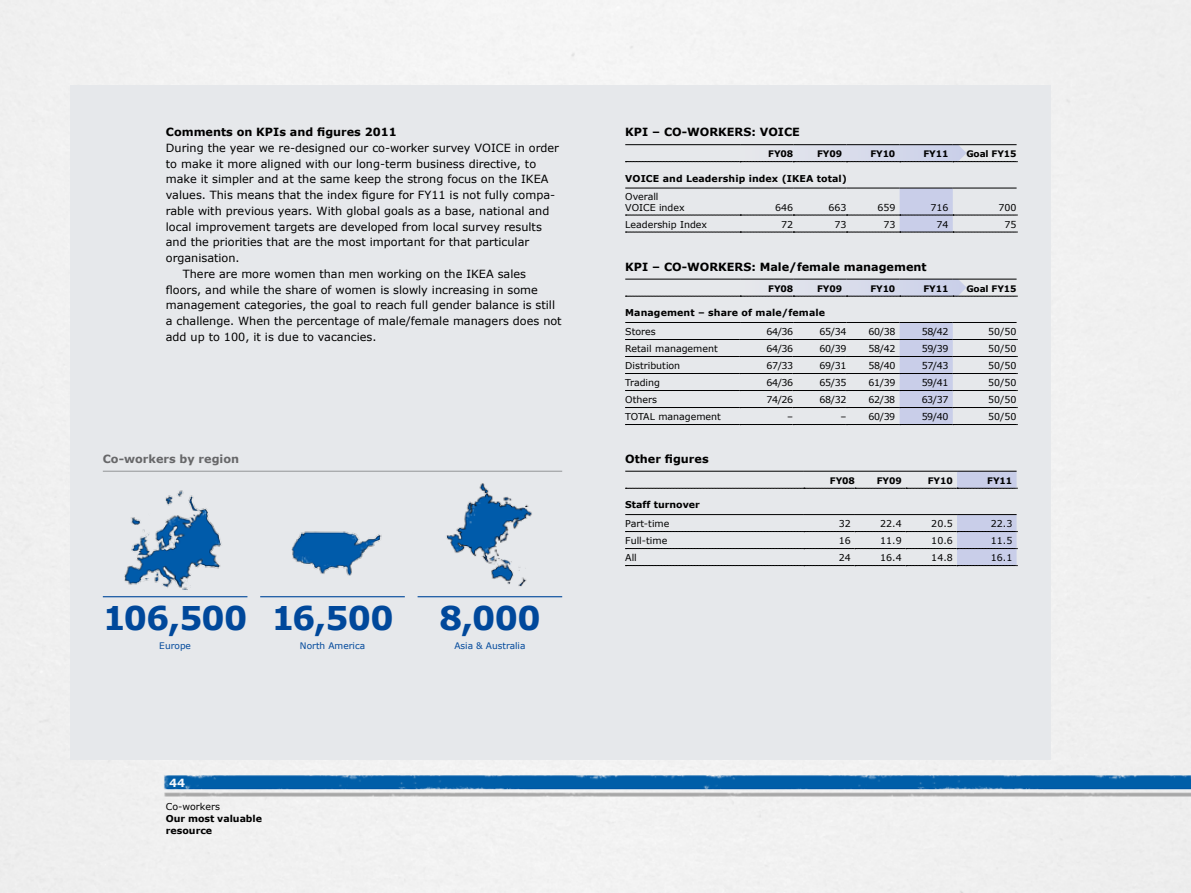
<style>
.page{position:relative;width:1191px;height:893px;background:#fff}
.page>*{position:absolute;margin:0;border:0;box-sizing:border-box;transform-origin:0 0}
.t1{font:700 32.7px "Verdana IKEA";letter-spacing:-.025em;color:#00489b}
.t2{font:11.25px "Verdana IKEA";color:#000}
.t3{font:700 11.25px "Verdana IKEA";color:#000}
.t4{font:700 11.25px "Verdana IKEA";color:#676769}
.t5{font:700 11.25px "Verdana IKEA";color:#f5f6fa}
.t6{font:9.45px/11.2px "Verdana IKEA";color:#000}
.t7{font:700 9.45px/12px "Verdana IKEA";letter-spacing:.01em;color:#000}
.t8{font:700 9px "Verdana IKEA";letter-spacing:-.01em;color:#000}
.t9{font:9px "Verdana IKEA";color:#00489b}
</style>
<div class="page">
<div style="left:70px;top:85px;width:980px;height:675px;background:#e6e8eb"></div>
<img style="left:149px;top:739px;width:1042px;height:109px">
<svg style="left:625px;top:471px;width:392px;height:95px"></svg>
<hr style="left:103px;top:596px;width:144px;height:1px;background:#00489b">
<hr style="left:417px;top:596px;width:145px;height:1px;background:#00489b">
<hr style="left:260px;top:596px;width:145px;height:1px;background:#00489b">
<hr style="left:103px;top:471px;width:459px;height:1px;background:#939496">
<svg style="left:625px;top:144px;width:392px;height:18px"></svg>
<hr style="left:625px;top:144px;width:115px;height:1px;background:#000">
<hr style="left:846px;top:144px;width:53px;height:1px;background:#000">
<hr style="left:899px;top:144px;width:53px;height:1px;background:#000">
<hr style="left:952px;top:144px;width:64px;height:1px;background:#000">
<svg style="left:625px;top:188px;width:392px;height:45px"></svg>
<svg style="left:625px;top:279px;width:392px;height:18px"></svg>
<hr style="left:625px;top:279px;width:115px;height:1px;background:#000">
<hr style="left:846px;top:279px;width:53px;height:1px;background:#000">
<hr style="left:899px;top:279px;width:53px;height:1px;background:#000">
<hr style="left:952px;top:279px;width:64px;height:1px;background:#000">
<svg style="left:625px;top:322px;width:392px;height:103px"></svg>
<img style="left:69px;top:461px;width:162px;height:166px">
<img style="left:267px;top:531px;width:134px;height:67px">
<img style="left:425px;top:470px;width:135px;height:128px">
<p class="t3" style="left:166px;top:125px;width:232px">Comments on KPIs and figures 2011</p>
<p class="t2" style="left:166px;top:141px;width:395px">During the year we re-designed our co-worker survey VOICE in order</p>
<p class="t2" style="left:166px;top:156px;width:372px">to make it more aligned with our long-term business directive, to</p>
<p class="t2" style="left:166px;top:172px;width:384px">make it simpler and at the same keep the strong focus on the IKEA</p>
<p class="t2" style="left:166px;top:188px;width:391px">values. This means that the index figure for FY11 is not fully compa-</p>
<p class="t2" style="left:166px;top:204px;width:385px">rable with previous years. With global goals as a base, national and</p>
<p class="t2" style="left:166px;top:219px;width:377px">local improvement targets are developed from local survey results</p>
<p class="t2" style="left:166px;top:235px;width:365px">and the priorities that are the most important for that particular</p>
<p class="t2" style="left:166px;top:251px;width:75px">organisation.</p>
<p class="t2" style="left:183px;top:267px;width:344px">There are more women than men working on the IKEA sales</p>
<p class="t2" style="left:166px;top:282px;width:373px">floors, and while the share of women is slowly increasing in some</p>
<p class="t2" style="left:166px;top:298px;width:391px">management categories, the goal to reach full gender balance is still</p>
<p class="t2" style="left:166px;top:314px;width:397px">a challenge. When the percentage of male/female managers does not</p>
<p class="t2" style="left:166px;top:330px;width:212px">add up to 100, it is due to vacancies.</p>
<p class="t4" style="left:103px;top:451px;width:138px">Co-workers by region</p>
<h1 class="t1" style="left:103px;top:597px;width:146px">106,500</h1>
<p class="t9" style="left:159px;top:640px;width:33px">Europe</p>
<h1 class="t1" style="left:271px;top:597px;width:124px">16,500</h1>
<p class="t9" style="left:300px;top:640px;width:67px">North America</p>
<h1 class="t1" style="left:439px;top:597px;width:103px">8,000</h1>
<p class="t9" style="left:454px;top:640px;width:73px">Asia &amp; Australia</p>
<p class="t5" style="left:169px;top:776px;width:17px">44</p>
<p class="t6" style="left:166px;top:801px;width:56px">Co-workers</p>
<p class="t7" style="left:166px;top:812px;width:98px">Our most valuable resource</p>
<p class="t3" style="left:625px;top:125px;width:144px">KPI – CO-WORKERS: voice</p>
<p class="t8" style="left:768px;top:148px;width:27px">FY08</p>
<p class="t8" style="left:817px;top:148px;width:27px">FY09</p>
<p class="t8" style="left:870px;top:148px;width:27px">FY10</p>
<p class="t8" style="left:923px;top:148px;width:27px">FY11</p>
<p class="t8" style="left:966px;top:148px;width:52px">Goal FY15</p>
<p class="t7" style="left:625px;top:172px;width:223px">VOICE and Leadership index (IKEA total)</p>
<p class="t6" style="left:625px;top:191px;width:61px">Overall<br>VOICE index</p>
<p class="t6" style="left:775px;top:202px;width:20px">646</p>
<p class="t6" style="left:828px;top:202px;width:20px">663</p>
<p class="t6" style="left:877px;top:202px;width:20px">659</p>
<p class="t6" style="left:930px;top:202px;width:20px">716</p>
<p class="t6" style="left:998px;top:202px;width:20px">700</p>
<p class="t6" style="left:625px;top:219px;width:83px">Leadership Index</p>
<p class="t6" style="left:781px;top:219px;width:14px">72</p>
<p class="t6" style="left:834px;top:219px;width:14px">73</p>
<p class="t6" style="left:883px;top:219px;width:14px">73</p>
<p class="t6" style="left:936px;top:219px;width:14px">74</p>
<p class="t6" style="left:1004px;top:219px;width:14px">75</p>
<p class="t3" style="left:625px;top:259px;width:303px">KPI – CO-WORKERS: Male/female management</p>
<p class="t8" style="left:768px;top:283px;width:27px">FY08</p>
<p class="t8" style="left:817px;top:283px;width:27px">FY09</p>
<p class="t8" style="left:870px;top:283px;width:27px">FY10</p>
<p class="t8" style="left:923px;top:283px;width:27px">FY11</p>
<p class="t8" style="left:966px;top:283px;width:52px">Goal FY15</p>
<p class="t7" style="left:625px;top:307px;width:201px">Management – share of male/female</p>
<p class="t6" style="left:625px;top:326px;width:32px">Stores</p>
<p class="t6" style="left:766px;top:326px;width:28px">64/36</p>
<p class="t6" style="left:819px;top:326px;width:28px">65/34</p>
<p class="t6" style="left:868px;top:326px;width:28px">60/38</p>
<p class="t6" style="left:921px;top:326px;width:28px">58/42</p>
<p class="t6" style="left:988px;top:326px;width:30px">50/50</p>
<p class="t6" style="left:625px;top:343px;width:94px">Retail management</p>
<p class="t6" style="left:766px;top:343px;width:28px">64/36</p>
<p class="t6" style="left:819px;top:343px;width:28px">60/39</p>
<p class="t6" style="left:868px;top:343px;width:28px">58/42</p>
<p class="t6" style="left:921px;top:343px;width:28px">59/39</p>
<p class="t6" style="left:988px;top:343px;width:30px">50/50</p>
<p class="t6" style="left:625px;top:360px;width:57px">Distribution</p>
<p class="t6" style="left:766px;top:360px;width:28px">67/33</p>
<p class="t6" style="left:819px;top:360px;width:28px">69/31</p>
<p class="t6" style="left:868px;top:360px;width:28px">58/40</p>
<p class="t6" style="left:921px;top:360px;width:28px">57/43</p>
<p class="t6" style="left:988px;top:360px;width:30px">50/50</p>
<p class="t6" style="left:625px;top:377px;width:36px">Trading</p>
<p class="t6" style="left:766px;top:377px;width:28px">64/36</p>
<p class="t6" style="left:819px;top:377px;width:28px">65/35</p>
<p class="t6" style="left:868px;top:377px;width:28px">61/39</p>
<p class="t6" style="left:921px;top:377px;width:28px">59/41</p>
<p class="t6" style="left:988px;top:377px;width:30px">50/50</p>
<p class="t6" style="left:625px;top:394px;width:33px">Others</p>
<p class="t6" style="left:766px;top:394px;width:28px">74/26</p>
<p class="t6" style="left:819px;top:394px;width:28px">68/32</p>
<p class="t6" style="left:868px;top:394px;width:28px">62/38</p>
<p class="t6" style="left:921px;top:394px;width:28px">63/37</p>
<p class="t6" style="left:988px;top:394px;width:30px">50/50</p>
<p class="t6" style="left:625px;top:411px;width:97px">TOTAL management</p>
<p class="t6" style="left:787px;top:411px;width:8px">–</p>
<p class="t6" style="left:840px;top:411px;width:56px">– 60/39</p>
<p class="t6" style="left:921px;top:411px;width:28px">59/40</p>
<p class="t6" style="left:988px;top:411px;width:30px">50/50</p>
<p class="t3" style="left:625px;top:451px;width:85px">Other figures</p>
<p class="t8" style="left:830px;top:475px;width:27px">FY08</p>
<p class="t8" style="left:876px;top:475px;width:27px">FY09</p>
<p class="t8" style="left:927px;top:475px;width:27px">FY10</p>
<p class="t8" style="left:987px;top:475px;width:27px">FY11</p>
<p class="t7" style="left:625px;top:499px;width:76px">Staff turnover</p>
<p class="t6" style="left:625px;top:518px;width:46px">Part-time</p>
<p class="t6" style="left:838px;top:518px;width:14px">32</p>
<p class="t6" style="left:880px;top:518px;width:23px">22.4</p>
<p class="t6" style="left:931px;top:518px;width:23px">20.5</p>
<p class="t6" style="left:990px;top:518px;width:23px">22.3</p>
<p class="t6" style="left:625px;top:535px;width:44px">Full-time</p>
<p class="t6" style="left:838px;top:535px;width:14px">16</p>
<p class="t6" style="left:880px;top:535px;width:23px">11.9</p>
<p class="t6" style="left:931px;top:535px;width:23px">10.6</p>
<p class="t6" style="left:990px;top:535px;width:23px">11.5</p>
<p class="t6" style="left:625px;top:552px;width:13px">All</p>
<p class="t6" style="left:838px;top:552px;width:14px">24</p>
<p class="t6" style="left:880px;top:552px;width:23px">16.4</p>
<p class="t6" style="left:931px;top:552px;width:23px">14.8</p>
<p class="t6" style="left:990px;top:552px;width:23px">16.1</p>
</div>
